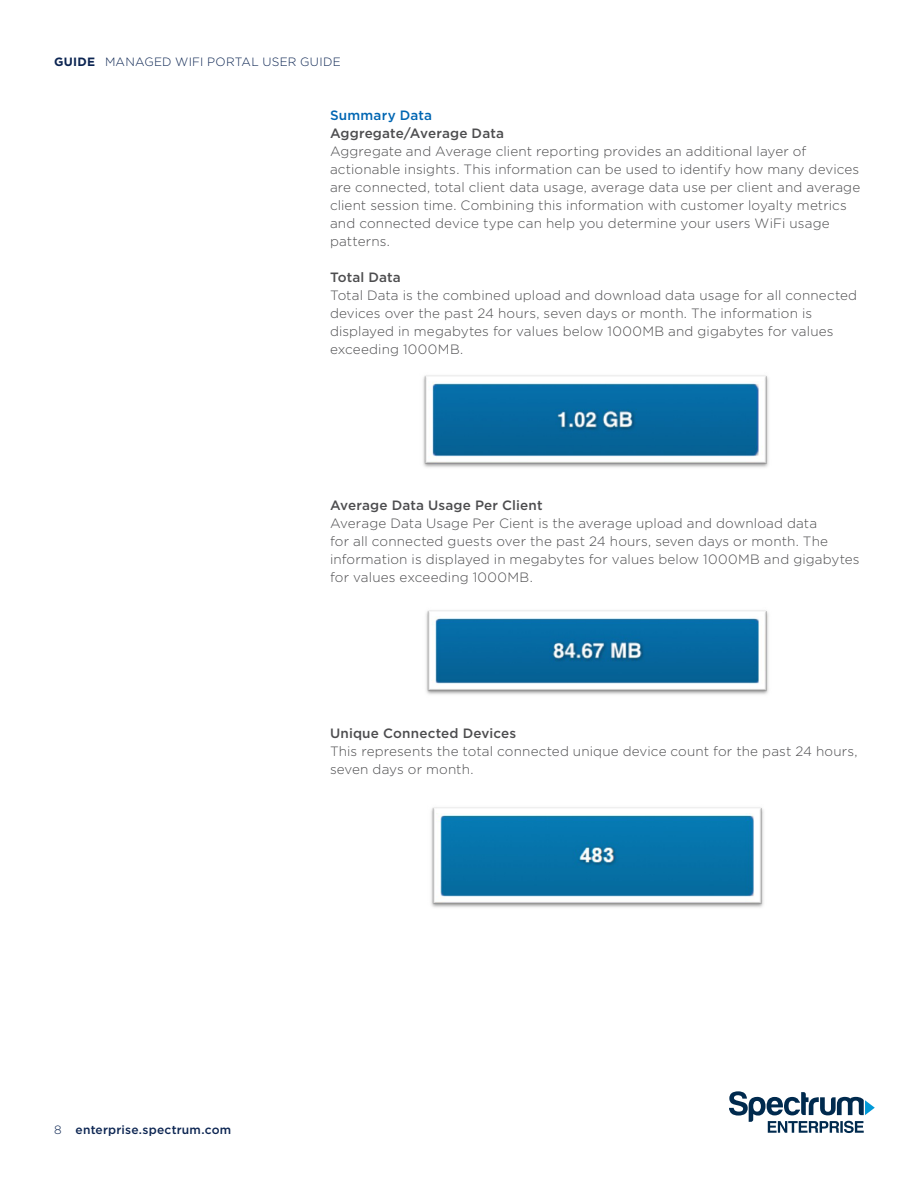
<style>
.page{position:relative;width:918px;height:1188px;background:#fff}
.page>*{position:absolute;margin:0;border:0;box-sizing:border-box;transform-origin:0 0}
.t1{font:300 13.5px/18px "Gotham";letter-spacing:.01em;color:#4d4d4f}
.t2{font:500 13.5px "Gotham";letter-spacing:.01em;color:#4d4d4f}
.t3{font:500 13.5px "Gotham";letter-spacing:.015em;color:#0066b3}
.t4{font:300 12px "Gotham";letter-spacing:.02em;color:#0c2552}
.t5{font:500 12px "Gotham";letter-spacing:.02em;color:#0c2552}
.t6{font:700 12px "Gotham";letter-spacing:.025em;color:#0c2552}
.s1{font-weight:300}
</style>
<div class="page">
<svg style="left:729px;top:1091px;width:146px;height:42px"></svg>
<img style="left:423px;top:375px;width:346px;height:93px">
<img style="left:426px;top:610px;width:343px;height:85px">
<img style="left:431px;top:807px;width:333px;height:101px">
<p class="t6" style="left:54px;top:54px;width:43px">GUIDE</p>
<p class="t4" style="left:105px;top:54px;width:237px">MANAGED WIFI PORTAL USER GUIDE</p>
<p class="t3" style="left:330px;top:106px;width:104px">Summary Data</p>
<p class="t2" style="left:330px;top:124px;width:176px">Aggregate/Average Data</p>
<p class="t1" style="left:330px;top:142px;width:532px">Aggregate and Average client reporting provides an additional layer of actionable insights. This information can be used to identify how many devices are connected, total client data usage, average data use per client and average client session time. Combining this information with customer loyalty metrics and connected device type can help you determine your users WiFi usage patterns.</p>
<p class="t2" style="left:330px;top:268px;width:72px">Total Data</p>
<p class="t1" style="left:330px;top:286px;width:529px">Total Data is the combined upload and download data usage for all connected devices over the past 24 hours, seven days or month. The information is displayed in megabytes for values below 1000MB and gigabytes for values exceeding 1000MB.</p>
<p class="t2" style="left:330px;top:496px;width:214px">Average Data Usage Per Client</p>
<p class="t1" style="left:330px;top:514px;width:531px">Average Data Usage Per Cient is the average upload and download data<br>for all connected guests over the past 24 hours, seven days or month. The information is displayed in megabytes for values below 1000MB and gigabytes for values exceeding 1000MB.</p>
<p class="t2" style="left:330px;top:724px;width:188px">Unique Connected Devices</p>
<p class="t1" style="left:330px;top:742px;width:529px">This represents the total connected unique device count for the past 24 hours, seven days or month.</p>
<p class="t5" style="left:54px;top:1122px;width:179px"><span class="s1">8</span> enterprise.spectrum.com</p>
</div>
